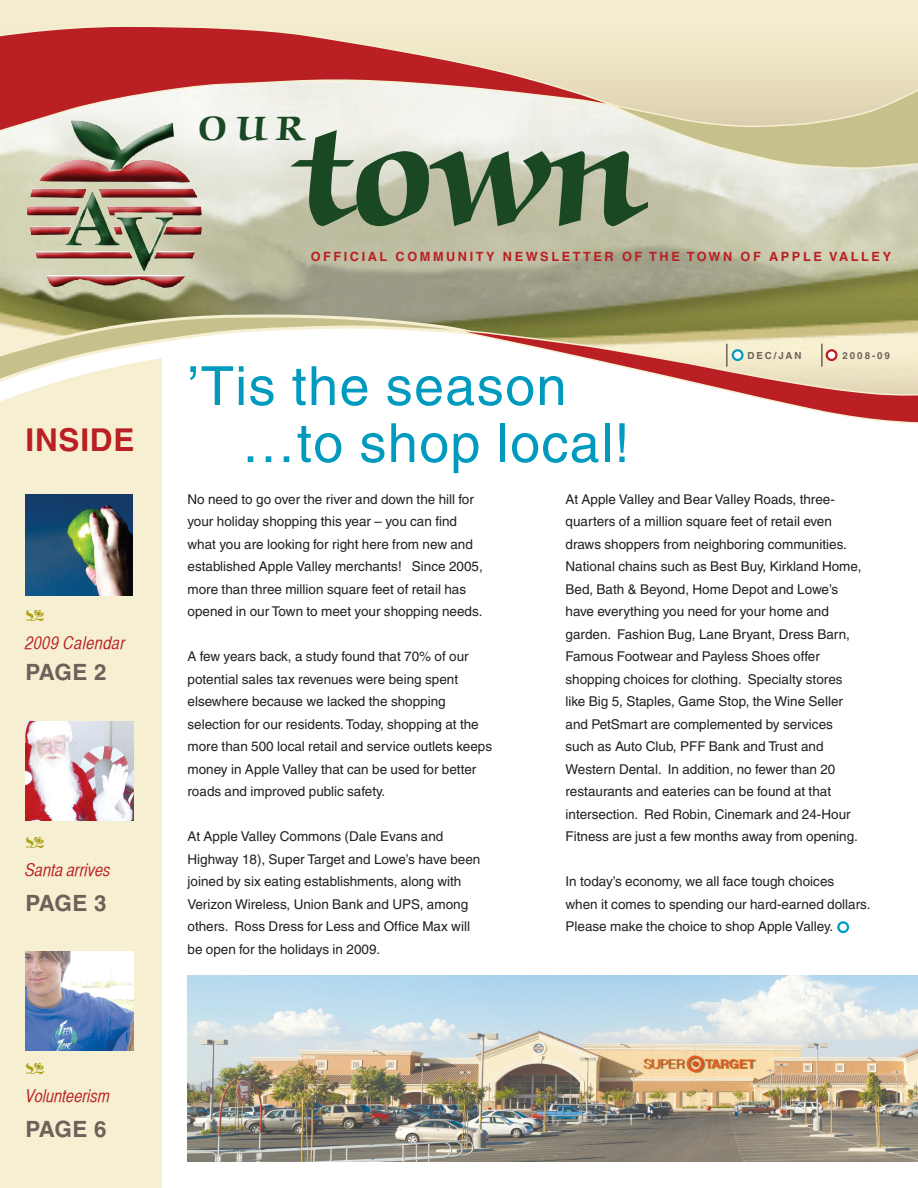
<style>
.page{position:relative;width:918px;height:1188px;background:#fff}
.page>*{position:absolute;margin:0;border:0;box-sizing:border-box;transform-origin:0 0}
.t1{font:700 162px "Zapf Chancery";color:#194823}
.t2{font:54px/57px "Helvetica";letter-spacing:.025em;color:#009abf}
.t3{font:700 39px "Zapf Chancery";color:#194823}
.t4{font:700 31.5px "Helvetica";letter-spacing:.025em;color:#b91f23}
.t5{font:700 22.35px "Helvetica";letter-spacing:-.025em;color:#6c625a}
.t6{font:17.7px "Helvetica CY Oblique";color:#b91f23}
.t7{font:17.7px "Helvetica CY Oblique";letter-spacing:.025em;color:#b91f23}
.t8{font:16.5px "Type Embellishments One Let Plain";color:#aba013}
.t9{font:13.5px/22.5px "Helvetica";color:#231f20}
.t10{font:700 12.75px "Helvetica";letter-spacing:.2em;color:#b91f23}
.t11{font:700 9.75px "Helvetica";letter-spacing:.2em;color:#6c625a}
</style>
<div class="page">
<img style="left:0;top:138px;width:918px;height:191px">
<div style="left:19px;top:120px;width:183px;height:168px;background:#231f20;opacity:.75"></div>
<svg style="left:475px;top:321px;width:200px;height:7px"></svg>
<svg style="left:475px;top:328px;width:341px;height:1px"></svg>
<svg style="left:0;top:0;width:918px;height:81px;background:#f2eacb"></svg>
<svg style="left:609px;top:81px;width:309px;height:88px;background:#dad3b1"></svg>
<svg style="left:0;top:25px;width:616px;height:113px;background:#d99c94"></svg>
<svg style="left:0;top:312px;width:475px;height:47px"></svg>
<svg style="left:453px;top:329px;width:465px;height:95px"></svg>
<img style="left:188px;top:975px;width:730px;height:186px">
<div style="left:0;top:359px;width:162px;height:829px;background:#f6efd1"></div>
<div style="left:837px;top:921px;width:12px;height:12px;border:2px solid #009abf;border-radius:50%"></div>
<img style="left:26px;top:722px;width:108px;height:99px">
<img style="left:26px;top:952px;width:108px;height:99px">
<img style="left:26px;top:494px;width:107px;height:102px">
<p class="t4" style="left:26px;top:421px;width:110px">INSIDE</p>
<p class="t8" style="left:26px;top:609px;width:20px">Z</p>
<p class="t7" style="left:26px;top:633px;width:102px">2009 Calendar</p>
<p class="t5" style="left:26px;top:658px;width:83px">PAGE 2</p>
<p class="t8" style="left:26px;top:835px;width:20px">Z</p>
<p class="t6" style="left:26px;top:860px;width:87px">Santa arrives</p>
<p class="t5" style="left:26px;top:889px;width:83px">PAGE 3</p>
<p class="t8" style="left:26px;top:1061px;width:20px">Z</p>
<p class="t6" style="left:26px;top:1086px;width:86px">Volunteerism</p>
<p class="t5" style="left:26px;top:1115px;width:83px">PAGE 6</p>
<p class="t3" style="left:199px;top:108px;width:108px">OUR</p>
<p class="t1" style="left:300px;top:91px;width:343px">town</p>
<p class="t10" style="left:311px;top:249px;width:582px">OFFICIAL COMMUNITY NEWSLETTER OF THE TOWN OF APPLE VALLEY</p>
<p class="t2" style="left:242px;top:357px;width:390px;text-indent:-54px">’Tis the season …to shop local!</p>
<p class="t11" style="left:747px;top:350px;width:56px">DEC/JAN</p>
<p class="t11" style="left:843px;top:350px;width:49px">2008-09</p>
<p class="t9" style="left:188px;top:488px;width:297px">No need to go over the river and down the hill for your holiday shopping this year – you can find what you are looking for right here from new and established Apple Valley merchants! Since 2005, more than three million square feet of retail has opened in our Town to meet your shopping needs.</p>
<p class="t9" style="left:188px;top:645px;width:306px">A few years back, a study found that 70% of our potential sales tax revenues were being spent elsewhere because we lacked the shopping selection for our residents. Today, shopping at the more than 500 local retail and service outlets keeps money in Apple Valley that can be used for better roads and improved public safety.</p>
<p class="t9" style="left:188px;top:825px;width:294px">At Apple Valley Commons (Dale Evans and Highway 18), Super Target and Lowe’s have been joined by six eating establishments, along with Verizon Wireless, Union Bank and UPS, among others. Ross Dress for Less and Office Max will be open for the holidays in 2009.</p>
<p class="t9" style="left:566px;top:488px;width:298px">At Apple Valley and Bear Valley Roads, three&shy;quarters of a million square feet of retail even draws shoppers from neighboring communities.<br>National chains such as Best Buy, Kirkland Home, Bed, Bath &amp; Beyond, Home Depot and Lowe’s have everything you need for your home and garden. Fashion Bug, Lane Bryant, Dress Barn, Famous Footwear and Payless Shoes offer shopping choices for clothing. Specialty stores like Big 5, Staples, Game Stop, the Wine Seller and PetSmart are complemented by services such as Auto Club, PFF Bank and Trust and Western Dental. In addition, no fewer than 20 restaurants and eateries can be found at that intersection. Red Robin, Cinemark and 24-Hour Fitness are just a few months away from opening.</p>
<p class="t9" style="left:566px;top:870px;width:307px">In today’s economy, we all face tough choices<br>when it comes to spending our hard-earned dollars.<br>Please make the choice to shop Apple Valley.</p>
</div>
